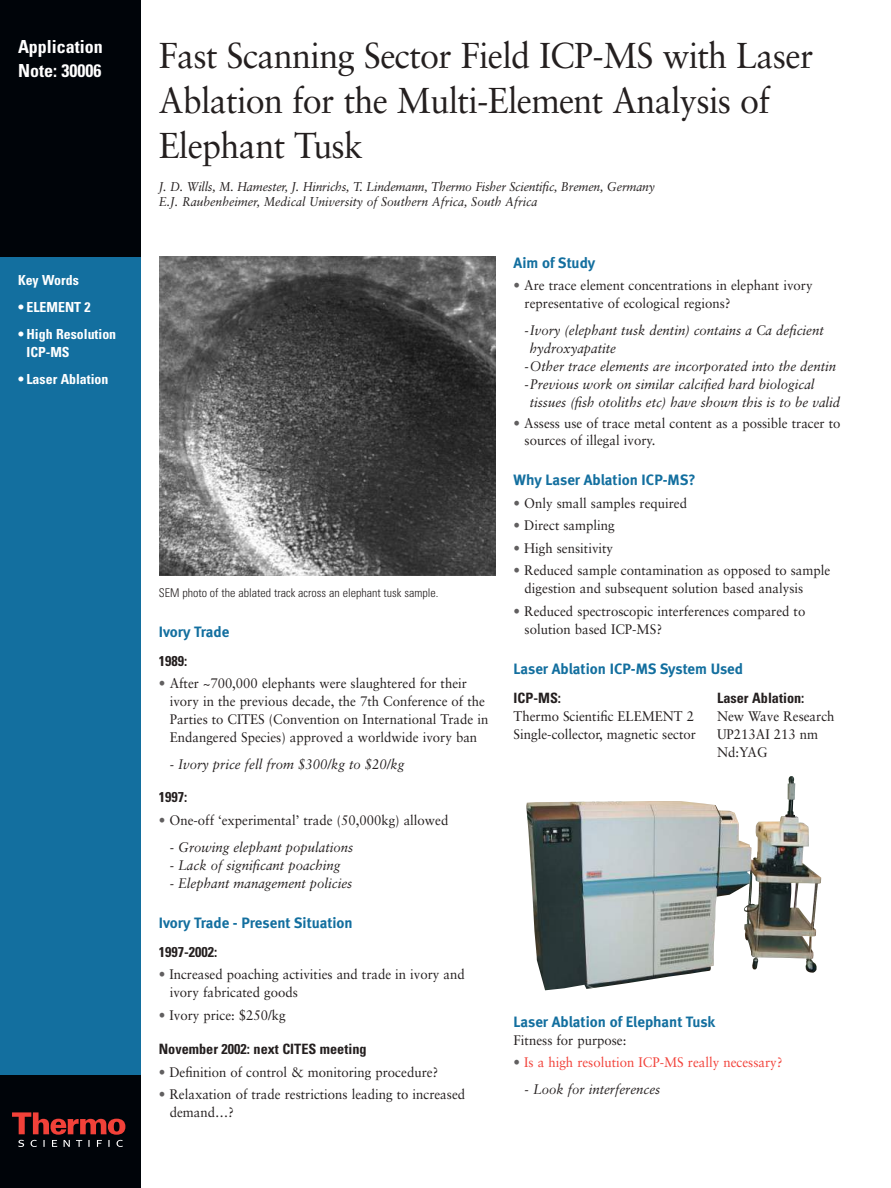
<style>
.page{position:relative;width:891px;height:1188px;background:#fff}
.page>*{position:absolute;margin:0;border:0;box-sizing:border-box;transform-origin:0 0}
.t1{font:36px/45px "Sabon";letter-spacing:-.02em;color:#241f1f;scale:.95 1}
.t2{font:700 condensed 18px/24px "Univers";color:#fff}
.t3{font:15px "Meta Bold LF";color:#136f9f}
.t4{font:700 condensed 14.25px "Univers";color:#241f1f}
.t5{font:13.8px/18px "Sabon";color:#241f1f;scale:.95 1}
.t6{font:italic 13.8px "Sabon";color:#241f1f;scale:.95 1}
.t7{font:700 condensed 13.8px/18px "Univers";color:#fff}
.t8{font:13.8px "Sabon";color:#f24139;scale:.95 1}
.t9{font:italic 12.75px/15px "Sabon";letter-spacing:-.015em;color:#241f1f;scale:.95 1}
.t10{font:300 condensed 12px "Univers";color:#241f1f}
.s1{color:#615f60}
</style>
<div class="page">
<div style="left:0;top:257px;width:141px;height:931px;background:#136f9f"></div>
<div style="left:0;top:0;width:141px;height:257px;background:#000409"></div>
<div style="left:0;top:1076px;width:141px;height:112px;background:#000409"></div>
<svg style="left:12px;top:1112px;width:113px;height:35px"></svg>
<img style="left:160px;top:256px;width:336px;height:319px">
<img style="left:526px;top:776px;width:295px;height:214px">
<h2 class="t2" style="left:18px;top:37px;width:86px">Application<br>Note: 30006</h2>
<p class="t7" style="left:18px;top:272px;width:62px">Key Words</p>
<p class="t7" style="left:18px;top:299px;width:74px">• ELEMENT 2</p>
<p class="t7" style="left:27px;top:326px;width:91px;text-indent:-9px">• High Resolution<br>ICP-MS</p>
<p class="t7" style="left:18px;top:371px;width:92px">• Laser Ablation</p>
<h1 class="t1" style="left:159px;top:36px;width:691px">Fast Scanning Sector Field ICP-MS with Laser<br>Ablation for the Multi-Element Analysis of<br>Elephant Tusk</h1>
<p class="t9" style="left:159px;top:180px;width:524px">J. D. Wills, M. Hamester, J. Hinrichs, T. Lindemann, Thermo Fisher Scientific, Bremen, Germany<br>E.J. Raubenheimer, Medical University of Southern Africa, South Africa</p>
<p class="t10" style="left:159px;top:588px;width:281px">SEM photo of the ablated track across an elephant tusk sample.</p>
<p class="t3" style="left:159px;top:626px;width:72px">Ivory Trade</p>
<p class="t4" style="left:159px;top:656px;width:30px">1989:</p>
<p class="t5" style="left:170px;top:676px;width:337px;text-indent:-11px"><span class="s1">•</span> After ~700,000 elephants were slaughtered for their ivory in the previous decade, the 7th Conference of the Parties to CITES (Convention on International Trade in Endangered Species) approved a worldwide ivory ban</p>
<p class="t6" style="left:170px;top:759px;width:249px">- Ivory price fell from $300/kg to $20/kg</p>
<p class="t4" style="left:159px;top:792px;width:30px">1997:</p>
<p class="t5" style="left:159px;top:812px;width:306px"><span class="s1">•</span> One-off ‘experimental’ trade (50,000kg) allowed</p>
<p class="t6" style="left:170px;top:841px;width:195px">- Growing elephant populations</p>
<p class="t6" style="left:170px;top:859px;width:181px">- Lack of significant poaching</p>
<p class="t6" style="left:170px;top:877px;width:194px">- Elephant management policies</p>
<p class="t3" style="left:159px;top:917px;width:196px">Ivory Trade - Present Situation</p>
<p class="t4" style="left:159px;top:947px;width:60px">1997-2002:</p>
<p class="t5" style="left:170px;top:967px;width:312px;text-indent:-11px"><span class="s1">•</span> Increased poaching activities and trade in ivory and ivory fabricated goods</p>
<p class="t5" style="left:159px;top:1007px;width:135px"><span class="s1">•</span> Ivory price: $250/kg</p>
<p class="t4" style="left:159px;top:1044px;width:209px">November 2002: next CITES meeting</p>
<p class="t5" style="left:159px;top:1064px;width:296px"><span class="s1">•</span> Definition of control &amp; monitoring procedure?</p>
<p class="t5" style="left:170px;top:1087px;width:313px;text-indent:-11px"><span class="s1">•</span> Relaxation of trade restrictions leading to increased demand…?</p>
<p class="t3" style="left:514px;top:257px;width:83px">Aim of Study</p>
<p class="t5" style="left:525px;top:277px;width:305px;text-indent:-11px"><span class="s1">•</span> Are trace element concentrations in elephant ivory representative of ecological regions?</p>
<p class="t6" style="left:525px;top:325px;width:316px">-Ivory (elephant tusk dentin) contains a Ca deficient</p>
<p class="t6" style="left:530px;top:343px;width:92px">hydroxyapatite</p>
<p class="t6" style="left:525px;top:361px;width:329px">-Other trace elements are incorporated into the dentin</p>
<p class="t6" style="left:525px;top:379px;width:307px">-Previous work on similar calcified hard biological</p>
<p class="t6" style="left:530px;top:397px;width:328px">tissues (fish otoliths etc) have shown this is to be valid</p>
<p class="t5" style="left:525px;top:416px;width:334px;line-height:16.5px;text-indent:-11px"><span class="s1">•</span> Assess use of trace metal content as a possible tracer to sources of illegal ivory.</p>
<p class="t3" style="left:514px;top:474px;width:184px">Why Laser Ablation ICP-MS?</p>
<p class="t5" style="left:514px;top:495px;width:184px"><span class="s1">•</span> Only small samples required</p>
<p class="t5" style="left:514px;top:517px;width:108px"><span class="s1">•</span> Direct sampling</p>
<p class="t5" style="left:514px;top:540px;width:106px"><span class="s1">•</span> High sensitivity</p>
<p class="t5" style="left:525px;top:562px;width:323px;text-indent:-11px"><span class="s1">•</span> Reduced sample contamination as opposed to sample digestion and subsequent solution based analysis</p>
<p class="t5" style="left:525px;top:603px;width:297px;text-indent:-11px"><span class="s1">•</span> Reduced spectroscopic interferences compared to solution based ICP-MS?</p>
<p class="t3" style="left:514px;top:663px;width:231px">Laser Ablation ICP-MS System Used</p>
<p class="t4" style="left:514px;top:692px;width:49px">ICP-MS:</p>
<p class="t4" style="left:717px;top:692px;width:89px">Laser Ablation:</p>
<p class="t5" style="left:514px;top:708px;width:191px">Thermo Scientific ELEMENT 2</p>
<p class="t5" style="left:717px;top:708px;width:125px">New Wave Research</p>
<p class="t5" style="left:514px;top:726px;width:193px">Single-collector, magnetic sector</p>
<p class="t5" style="left:717px;top:726px;width:108px">UP213AI 213 nm<br>Nd:YAG</p>
<p class="t3" style="left:514px;top:1016px;width:203px">Laser Ablation of Elephant Tusk</p>
<p class="t5" style="left:514px;top:1032px;width:120px">Fitness for purpose:</p>
<p class="t8" style="left:514px;top:1057px;width:285px"><span class="s1">•</span> Is a high resolution ICP-MS really necessary?</p>
<p class="t6" style="left:525px;top:1084px;width:144px">- Look for interferences</p>
</div>
